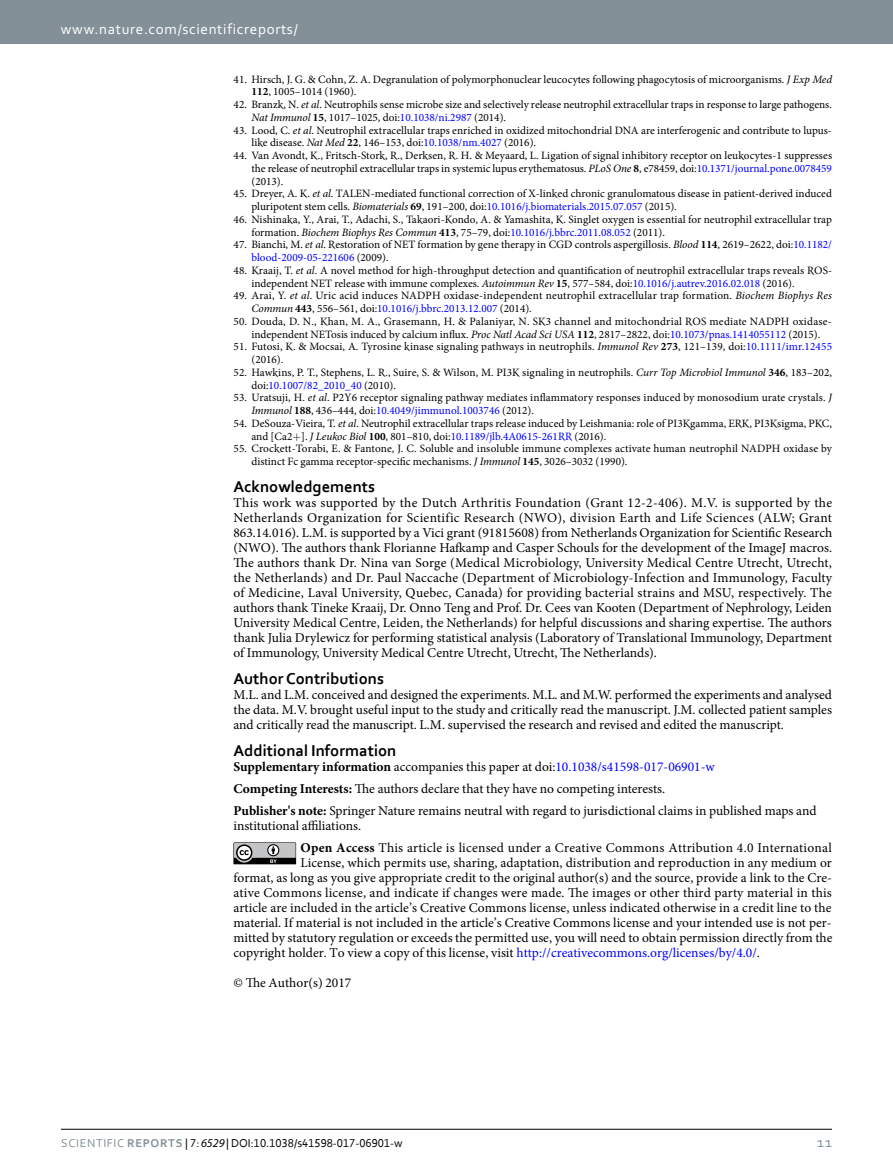
<style>
.page{position:relative;width:893px;height:1174px;background:#fff}
.page>*{position:absolute;margin:0;border:0;box-sizing:border-box;transform-origin:0 0}
.t1{font:700 16.5px "Corbel";color:#000}
.t2{font:15px "Corbel 2";letter-spacing:.045em;color:#fff}
.t3{font:15px "Corbel 2";color:#839097}
.t4{font:13.5px/15px "Minion Pro";color:#000;text-align:justify}
.t5{font:13.5px/21.8px "Minion Pro";letter-spacing:.02em;color:#000}
.t6{font:12px "Corbel";color:#000}
.t7{font:11.25px/12.8px "Minion Pro";color:#000}
.s1{font-style:italic}
.s2{font-weight:700}
.s3{color:#00f}
.s4{font-family:"Corbel 2";color:#839097}
.s5{font-family:"Corbel Bold 2";color:#839097}
.s6{font-family:"Myriad Pro";font-style:italic}
</style>
<div class="page">
<div style="left:0;top:0;width:893px;height:43px;background:#839097"></div>
<hr style="left:61px;top:1129px;width:771px;height:1px;background:#000">
<svg style="left:233px;top:842px;width:63px;height:22px"></svg>
<h2 class="t2" style="left:61px;top:19px;width:238px">www.nature.com/scientificreports/</h2>
<p class="t7" style="left:251px;top:73px;width:582px;text-indent:-18px">41. Hirsch, J. G. &amp; Cohn, Z. A. Degranulation of polymorphonuclear leucocytes following phagocytosis of microorganisms. <span class="s1">J Exp Med<br></span><span class="s2">112</span>, 1005–1014 (1960).</p>
<p class="t7" style="left:251px;top:98px;width:582px;text-indent:-18px">42. Branzk, N. <span class="s1">et al</span>. Neutrophils sense microbe size and selectively release neutrophil extracellular traps in response to large pathogens.<br><span class="s1">Nat Immunol</span> <span class="s2">15</span>, 1017–1025, doi:<span class="s3">10.1038/ni.2987</span> (2014).</p>
<p class="t7" style="left:251px;top:124px;width:582px;text-indent:-18px">43. Lood, C. <span class="s1">et al</span>. Neutrophil extracellular traps enriched in oxidized mitochondrial DNA are interferogenic and contribute to lupus&shy;like disease. <span class="s1">Nat Med</span> <span class="s2">22</span>, 146–153, doi:<span class="s3">10.1038/nm.4027</span> (2016).</p>
<p class="t7" style="left:251px;top:149px;width:582px;text-align:justify;text-indent:-18px">44. Van Avondt, K., Fritsch-Stork, R., Derksen, R. H. &amp; Meyaard, L. Ligation of signal inhibitory receptor on leukocytes-1 suppresses the release of neutrophil extracellular traps in systemic lupus erythematosus. <span class="s1">PLoS One</span> <span class="s2">8</span>, e78459, doi:<span class="s3">10.1371/journal.pone.0078459 </span>(2013).</p>
<p class="t7" style="left:251px;top:187px;width:582px;text-indent:-18px">45. Dreyer, A. K. <span class="s1">et al</span>. TALEN-mediated functional correction of X-linked chronic granulomatous disease in patient-derived induced pluripotent stem cells. <span class="s1">Biomaterials</span> <span class="s2">69</span>, 191–200, doi:<span class="s3">10.1016/j.biomaterials.2015.07.057</span> (2015).</p>
<p class="t7" style="left:251px;top:213px;width:582px;text-indent:-18px">46. Nishinaka, Y., Arai, T., Adachi, S., Takaori-Kondo, A. &amp; Yamashita, K. Singlet oxygen is essential for neutrophil extracellular trap formation. <span class="s1">Biochem Biophys Res Commun</span> <span class="s2">413</span>, 75–79, doi:<span class="s3">10.1016/j.bbrc.2011.08.052</span> (2011).</p>
<p class="t7" style="left:251px;top:238px;width:582px;text-indent:-18px">47. Bianchi, M. <span class="s1">et al</span>. Restoration of NET formation by gene therapy in CGD controls aspergillosis. <span class="s1">Blood</span> <span class="s2">114</span>, 2619–2622, doi:<span class="s3">10.1182/ blood-2009-05-221606</span> (2009).</p>
<p class="t7" style="left:251px;top:264px;width:582px;text-indent:-18px">48. Kraaij, T. <span class="s1">et al</span>. A novel method for high-throughput detection and quantification of neutrophil extracellular traps reveals ROS&shy;independent NET release with immune complexes. <span class="s1">Autoimmun Rev</span> <span class="s2">15</span>, 577–584, doi:<span class="s3">10.1016/j.autrev.2016.02.018</span> (2016).</p>
<p class="t7" style="left:251px;top:289px;width:582px;text-indent:-18px">49. Arai, Y. <span class="s1">et al</span>. Uric acid induces NADPH oxidase-independent neutrophil extracellular trap formation. <span class="s1">Biochem Biophys Res<br>Commun</span> <span class="s2">443</span>, 556–561, doi:<span class="s3">10.1016/j.bbrc.2013.12.007</span> (2014).</p>
<p class="t7" style="left:234px;top:315px;width:600px;text-align:center">50. Douda, D. N., Khan, M. A., Grasemann, H. &amp; Palaniyar, N. SK3 channel and mitochondrial ROS mediate NADPH oxidase&shy;independent NETosis induced by calcium influx. <span class="s1">Proc Natl Acad Sci USA</span> <span class="s2">112</span>, 2817–2822, doi:<span class="s3">10.1073/pnas.1414055112</span> (2015).</p>
<p class="t7" style="left:251px;top:340px;width:582px;text-indent:-18px">51. Futosi, K. &amp; Mocsai, A. Tyrosine kinase signaling pathways in neutrophils. <span class="s1">Immunol Rev</span> <span class="s2">273</span>, 121–139, doi:<span class="s3">10.1111/imr.12455 </span>(2016).</p>
<p class="t7" style="left:251px;top:366px;width:582px;text-indent:-18px">52. Hawkins, P. T., Stephens, L. R., Suire, S. &amp; Wilson, M. PI3K signaling in neutrophils. <span class="s1">Curr Top Microbiol Immunol</span> <span class="s2">346</span>, 183–202, doi:<span class="s3">10.1007/82_2010_40</span> (2010).</p>
<p class="t7" style="left:251px;top:391px;width:582px;text-indent:-18px">53. Uratsuji, H. <span class="s1">et al</span>. P2Y6 receptor signaling pathway mediates inflammatory responses induced by monosodium urate crystals. <span class="s1">J<br>Immunol</span> <span class="s2">188</span>, 436–444, doi:<span class="s3">10.4049/jimmunol.1003746</span> (2012).</p>
<p class="t7" style="left:251px;top:417px;width:582px;text-indent:-18px">54. DeSouza-Vieira, T. <span class="s1">et al</span>. Neutrophil extracellular traps release induced by Leishmania: role of PI3Kgamma, ERK, PI3Ksigma, PKC, and [Ca2 ]. <span class="s1">J Leukoc Biol</span> <span class="s2">100</span>, 801–810, doi:<span class="s3">10.1189/jlb.4A0615-261RR</span> (2016).</p>
<p class="t7" style="left:251px;top:442px;width:582px;text-indent:-18px">55. Crockett-Torabi, E. &amp; Fantone, J. C. Soluble and insoluble immune complexes activate human neutrophil NADPH oxidase by distinct Fc gamma receptor-specific mechanisms. <span class="s1">J Immunol</span> <span class="s2">145</span>, 3026–3032 (1990).</p>
<h1 class="t1" style="left:233px;top:476px;width:143px">Acknowledgements</h1>
<p class="t4" style="left:233px;top:495px;width:600px">This work was supported by the Dutch Arthritis Foundation (Grant 12-2-406). M.V. is supported by the Netherlands Organization for Scientific Research (NWO), division Earth and Life Sciences (ALW; Grant 863.14.016). L.M. is supported by a Vici grant (91815608) from Netherlands Organization for Scientific Research (NWO). The authors thank Florianne Hafkamp and Casper Schouls for the development of the ImageJ macros.<br>The authors thank Dr. Nina van Sorge (Medical Microbiology, University Medical Centre Utrecht, Utrecht, the Netherlands) and Dr. Paul Naccache (Department of Microbiology-Infection and Immunology, Faculty of Medicine, Laval University, Quebec, Canada) for providing bacterial strains and MSU, respectively. The authors thank Tineke Kraaij, Dr. Onno Teng and Prof. Dr. Cees van Kooten (Department of Nephrology, Leiden University Medical Centre, Leiden, the Netherlands) for helpful discussions and sharing expertise. The authors thank Julia Drylewicz for performing statistical analysis (Laboratory of Translational Immunology, Department of Immunology, University Medical Centre Utrecht, Utrecht, The Netherlands).</p>
<h1 class="t1" style="left:233px;top:668px;width:152px">Author Contributions</h1>
<p class="t4" style="left:233px;top:687px;width:600px">M.L. and L.M. conceived and designed the experiments. M.L. and M.W. performed the experiments and analysed the data. M.V. brought useful input to the study and critically read the manuscript. J.M. collected patient samples and critically read the manuscript. L.M. supervised the research and revised and edited the manuscript.</p>
<h1 class="t1" style="left:233px;top:740px;width:164px">Additional Information</h1>
<p class="t4" style="left:233px;top:756px;width:584px;line-height:21.8px;text-align:left"><span class="s2">Supplementary information</span> accompanies this paper at doi:<span class="s3">10.1038/s41598-017-06901-w<br></span><span class="s2">Competing Interests:</span> The authors declare that they have no competing interests.<br><span class="s2">Publisher's note:</span> Springer Nature remains neutral with regard to jurisdictional claims in published maps and</p>
<p class="t5" style="left:301px;top:814px;width:533px;text-indent:-67px">institutional affiliations.<br><span class="s2">Open Access</span> This article is licensed under a Creative Commons Attribution 4.0 International</p>
<p class="t4" style="left:233px;top:855px;width:601px;text-indent:67px">License, which permits use, sharing, adaptation, distribution and reproduction in any medium or format, as long as you give appropriate credit to the original author(s) and the source, provide a link to the Cre&shy;ative Commons license, and indicate if changes were made. The images or other third party material in this article are included in the article’s Creative Commons license, unless indicated otherwise in a credit line to the material. If material is not included in the article’s Creative Commons license and your intended use is not per&shy;mitted by statutory regulation or exceeds the permitted use, you will need to obtain permission directly from the copyright holder. To view a copy of this license, visit <span class="s3">http://creativecommons.org/licenses/by/4.0/</span>.</p>
<p class="t4" style="left:233px;top:974px;width:119px">© The Author(s) 2017</p>
<p class="t6" style="left:61px;top:1135px;width:343px"><span class="s4">SCIeNTIfIC</span> <span class="s5">REPORTS</span> | 7: <span class="s6">6529</span> | DOI:10.1038/s41598-017-06901-w</p>
<h2 class="t3" style="left:817px;top:1132px;width:16px">11</h2>
</div>
